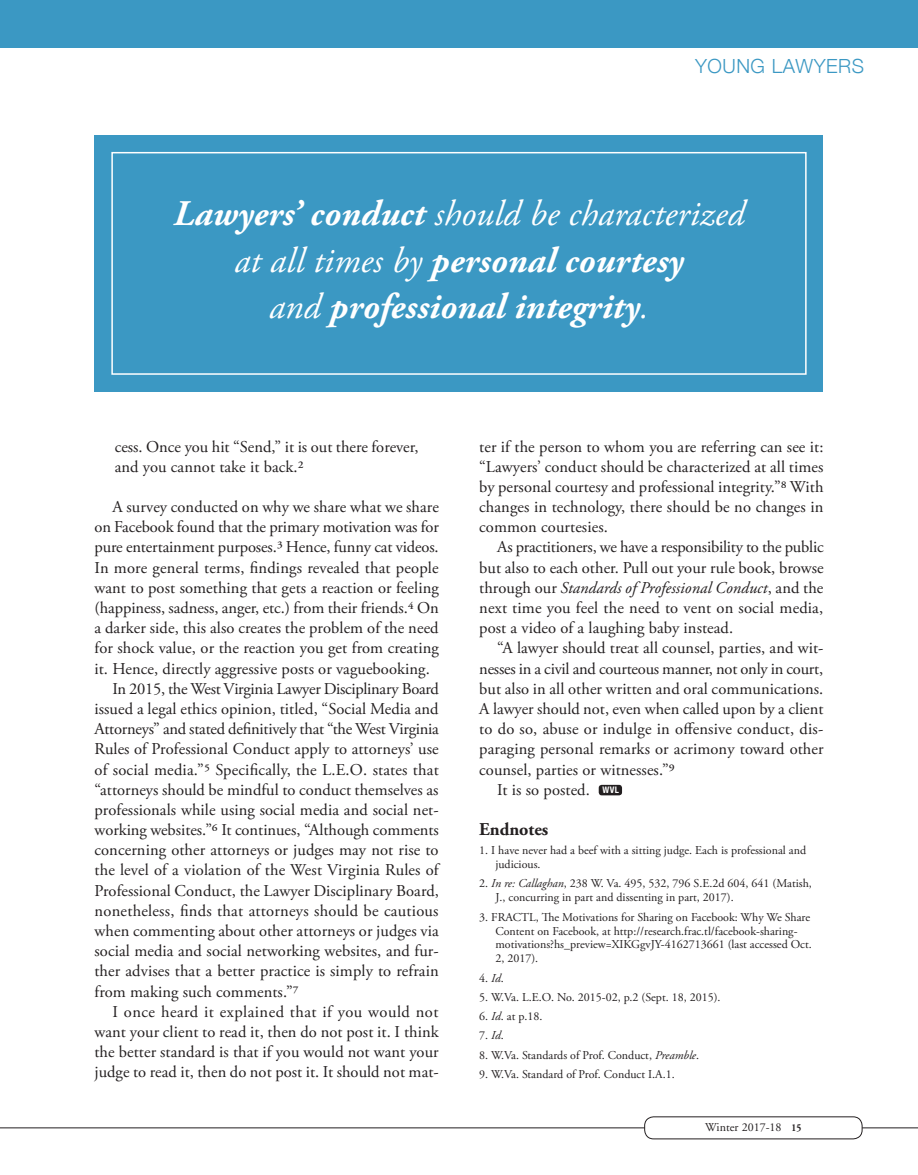
<style>
.page{position:relative;width:918px;height:1175px;background:#fff}
.page>*{position:absolute;margin:0;border:0;box-sizing:border-box;transform-origin:0 0}
.WVL_Body_Copy_-_Stor{font:italic 700 36px "Adobe Garamond Pro";letter-spacing:.005em;color:#fff}
.WVL_Body_Copy_-_Stor-2{font:italic 36px "Adobe Garamond Pro";letter-spacing:.005em;color:#fff}
.t1{font:19.5px "Helvetica Neue Light SC850";letter-spacing:.025em;color:#3b98c3}
.WVL_Body_Subhead{font:700 18px "Adobe Garamond";color:#231f20}
.WVL_Body_Copy_-_Stor-3{font:16.5px/20.1px "Adobe Garamond Pro";letter-spacing:.005em;color:#231f20;text-align:justify}
.Endnotes{font:12px/13.8px "Adobe Garamond Pro";color:#231f20}
.t2{font:12px "Adobe Garamond";color:#231f20}
.t3{font:700 condensed 9px "Helvetica Neue";color:#fff}
.s1{font-weight:700}
.s2{font-weight:400}
.s3{font-style:italic}
.s4{font-weight:700;font-size:10.5px}
</style>
<div class="page">
<hr style="left:0;top:1127px;width:918px;height:1px;background:#231f20">
<div style="left:645px;top:1116px;width:217px;height:22px;background:#fff;border-radius:9px"></div>
<div style="left:644px;top:1116px;width:218px;height:23px;border:1px solid #231f20;border-radius:9px"></div>
<div style="left:94px;top:135px;width:730px;height:257px;background:#3b98c3"></div>
<div style="left:111px;top:152px;width:696px;height:223px;border:2px solid #fff"></div>
<div style="left:599px;top:785px;width:23px;height:10px;background:#231f20;border-radius:3px"></div>
<div style="left:0;top:0;width:918px;height:47px;background:#3b98c3"></div>
<p class="t1" style="left:695px;top:54px;width:170px">YOUNG LAWYERS</p>
<p class="WVL_Body_Copy_-_Stor-2" style="left:173px;top:192px;width:573px"><span class="s1">Lawyers’ conduct</span> should be characterized</p>
<p class="WVL_Body_Copy_-_Stor" style="left:234px;top:240px;width:451px"><span class="s2">at all times by</span> personal courtesy</p>
<p class="WVL_Body_Copy_-_Stor" style="left:269px;top:286px;width:381px"><span class="s2">and</span> professional integrity<span class="s2">.</span></p>
<p class="WVL_Body_Copy_-_Stor-3" style="left:115px;top:437px;width:305px">cess. Once you hit “Send,” it is out there forever, and you cannot take it back.2</p>
<p class="WVL_Body_Copy_-_Stor-3" style="left:94px;top:497px;width:346px;text-indent:18px">A survey conducted on why we share what we share on Facebook found that the primary motivation was for pure entertainment purposes.3 Hence, funny cat videos.<br>In more general terms, findings revealed that people want to post something that gets a reaction or feeling (happiness, sadness, anger, etc.) from their friends.4 On a darker side, this also creates the problem of the need for shock value, or the reaction you get from creating it. Hence, directly aggressive posts or vaguebooking.</p>
<p class="WVL_Body_Copy_-_Stor-3" style="left:94px;top:679px;width:346px;text-indent:18px">In 2015, the West Virginia Lawyer Disciplinary Board issued a legal ethics opinion, titled, “Social Media and Attorneys” and stated definitively that “the West Virginia Rules of Professional Conduct apply to attorneys’ use of social media.”5 Specifically, the L.E.O. states that “attorneys should be mindful to conduct themselves as professionals while using social media and social net&shy;working websites.”6 It continues, “Although comments concerning other attorneys or judges may not rise to the level of a violation of the West Virginia Rules of Professional Conduct, the Lawyer Disciplinary Board, nonetheless, finds that attorneys should be cautious when commenting about other attorneys or judges via social media and social networking websites, and fur&shy;ther advises that a better practice is simply to refrain from making such comments.”7</p>
<p class="WVL_Body_Copy_-_Stor-3" style="left:94px;top:1002px;width:346px;text-indent:18px">I once heard it explained that if you would not want your client to read it, then do not post it. I think the better standard is that if you would not want your judge to read it, then do not post it. It should not mat-</p>
<p class="WVL_Body_Copy_-_Stor-3" style="left:479px;top:437px;width:346px">ter if the person to whom you are referring can see it: “Lawyers’ conduct should be characterized at all times by personal courtesy and professional integrity.”8 With changes in technology, there should be no changes in common courtesies.</p>
<p class="WVL_Body_Copy_-_Stor-3" style="left:479px;top:538px;width:346px;text-indent:18px">As practitioners, we have a responsibility to the public but also to each other. Pull out your rule book, browse through our <span class="s3">Standards of Professional Conduct</span>, and the next time you feel the need to vent on social media, post a video of a laughing baby instead.</p>
<p class="WVL_Body_Copy_-_Stor-3" style="left:479px;top:638px;width:346px;text-indent:18px">“A lawyer should treat all counsel, parties, and wit&shy;nesses in a civil and courteous manner, not only in court, but also in all other written and oral communications.<br>A lawyer should not, even when called upon by a client to do so, abuse or indulge in offensive conduct, dis&shy;paraging personal remarks or acrimony toward other counsel, parties or witnesses.”9</p>
<p class="WVL_Body_Copy_-_Stor-3" style="left:497px;top:780px;width:94px">It is so posted.</p>
<p class="t3" style="left:603px;top:784px;width:18px">WVL</p>
<p class="WVL_Body_Subhead" style="left:479px;top:819px;width:71px">Endnotes</p>
<p class="Endnotes" style="left:495px;top:844px;width:312px;text-indent:-16px">1. I have never had a beef with a sitting judge. Each is professional and judicious.</p>
<p class="Endnotes" style="left:495px;top:877px;width:318px;text-indent:-16px">2. <span class="s3">In re: Callaghan</span>, 238 W. Va. 495, 532, 796 S.E.2d 604, 641 (Matish,<br>J., concurring in part and dissenting in part, 2017).</p>
<p class="Endnotes" style="left:495px;top:910px;width:318px;text-indent:-16px">3. FRACTL, The Motivations for Sharing on Facebook: Why We Share Content on Facebook, at http://research.frac.tl/facebook-sharing&shy;motivations?hs_preview=XIKGgvJY-4162713661 (last accessed Oct.<br>2, 2017).</p>
<p class="Endnotes" style="left:479px;top:971px;width:26px">4. <span class="s3">Id</span>.</p>
<p class="Endnotes" style="left:479px;top:990px;width:243px">5. W.Va. L.E.O. No. 2015-02, p.2 (Sept. 18, 2015).</p>
<p class="Endnotes" style="left:479px;top:1009px;width:65px">6. <span class="s3">Id</span>. at p.18.</p>
<p class="Endnotes" style="left:479px;top:1029px;width:26px">7. <span class="s3">Id</span>.</p>
<p class="Endnotes" style="left:479px;top:1048px;width:221px">8. W.Va. Standards of Prof. Conduct, <span class="s3">Preamble</span>.</p>
<p class="Endnotes" style="left:479px;top:1067px;width:197px">9. W.Va. Standard of Prof. Conduct I.A.1.</p>
<p class="t2" style="left:705px;top:1120px;width:98px">Winter 2017-18 <span class="s4">15</span></p>
</div>
